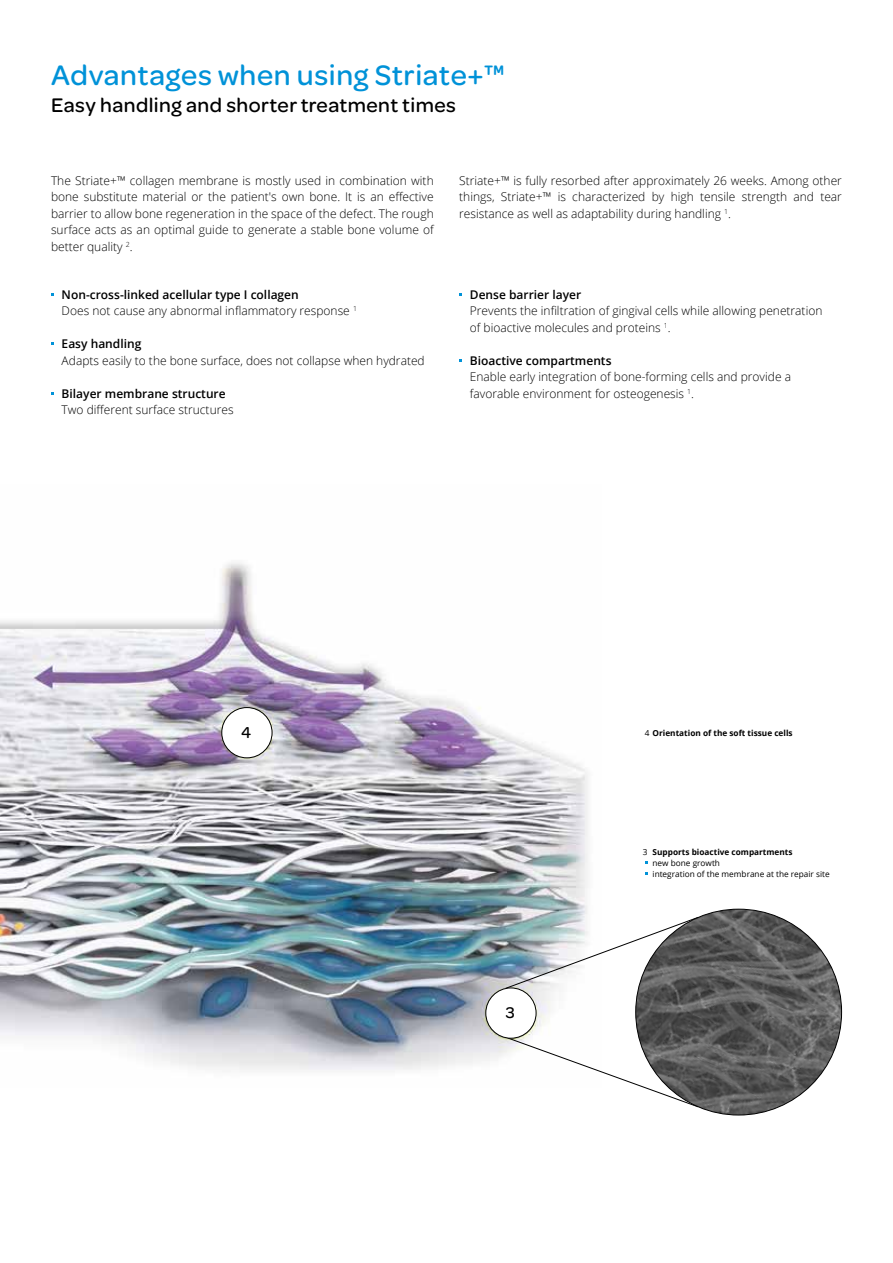
<style>
.page{position:relative;width:893px;height:1263px;background:#fff}
.page>*{position:absolute;margin:0;border:0;box-sizing:border-box;transform-origin:0 0}
.t1{font:500 30px "Omnes";letter-spacing:.02em;color:#0092d8}
.t2{font:500 21px "Omnes";letter-spacing:.02em;color:#000}
.t3{font:500 16.8px "Omnes";color:#000}
.t4{font:500 16.5px "Omnes";color:#000}
.t5{font:300 12px/16.5px "Open Sans";color:#000}
.t6{font:600 12px "Open Sans";color:#000}
.t7{font:8.25px/11.2px "Open Sans";color:#000}
.t8{font:700 8.25px "Open Sans";color:#000}
.s1{font-weight:600}
.s2{font-weight:400}
.s3{font-weight:700}
</style>
<div class="page">
<img style="left:0;top:562px;width:588px;height:508px">
<div style="left:222px;top:707px;width:50px;height:51px;background:#fff;border-radius:50%"></div>
<div style="left:221px;top:707px;width:51px;height:51px;border:1px solid #000;border-radius:50%"></div>
<svg style="left:507px;top:1037px;width:192px;height:71px"></svg>
<svg style="left:505px;top:916px;width:194px;height:73px"></svg>
<div style="left:486px;top:988px;width:50px;height:50px;background:#fff;border-radius:50%"></div>
<div style="left:485px;top:987px;width:51px;height:51px;border:1px solid #000;border-radius:50%"></div>
<img style="left:636px;top:909px;width:206px;height:206px;border-radius:103px">
<h1 class="t1" style="left:51px;top:54px;width:455px">Advantages when using Striate+™</h1>
<h2 class="t2" style="left:51px;top:91px;width:406px">Easy handling and shorter treatment times</h2>
<p class="t5" style="left:51px;top:172px;width:384px;text-align:justify">The Striate+™ collagen membrane is mostly used in combination with bone substitute material or the patient's own bone. It is an effective barrier to allow bone regeneration in the space of the defect. The rough surface acts as an optimal guide to generate a stable bone volume of better quality <sup>2</sup>.</p>
<p class="t5" style="left:459px;top:172px;width:384px;text-align:justify">Striate+™ is fully resorbed after approximately 26 weeks. Among other things, Striate+™ is characterized by high tensile strength and tear resistance as well as adaptability during handling <sup>1</sup>.</p>
<p class="t5" style="left:62px;top:286px;width:297px"><span class="s1">Non-cross-linked acellular type I collagen<br></span>Does not cause any abnormal inflammatory response <sup>1</sup></p>
<p class="t6" style="left:62px;top:336px;width:81px">Easy handling</p>
<p class="t5" style="left:62px;top:352px;width:365px">Adapts easily to the bone surface, does not collapse when hydrated</p>
<p class="t6" style="left:62px;top:385px;width:166px">Bilayer membrane structure</p>
<p class="t5" style="left:62px;top:402px;width:173px">Two different surface structures</p>
<p class="t6" style="left:470px;top:286px;width:113px">Dense barrier layer</p>
<p class="t5" style="left:470px;top:303px;width:354px">Prevents the infiltration of gingival cells while allowing penetration of bioactive molecules and proteins <sup>1</sup>.</p>
<p class="t6" style="left:470px;top:352px;width:143px">Bioactive compartments</p>
<p class="t5" style="left:470px;top:369px;width:323px">Enable early integration of bone-forming cells and provide a favorable environment for osteogenesis <sup>1</sup>.</p>
<h3 class="t3" style="left:241px;top:721px;width:12px">4</h3>
<h3 class="t4" style="left:506px;top:1001px;width:11px">3</h3>
<p class="t8" style="left:645px;top:727px;width:149px"><span class="s2">4</span> Orientation of the soft tissue cells</p>
<p class="t7" style="left:653px;top:846px;width:179px;text-indent:-10px">3 <span class="s3">Supports bioactive compartments<br></span>new bone growth<br>integration of the membrane at the repair site</p>
</div>
